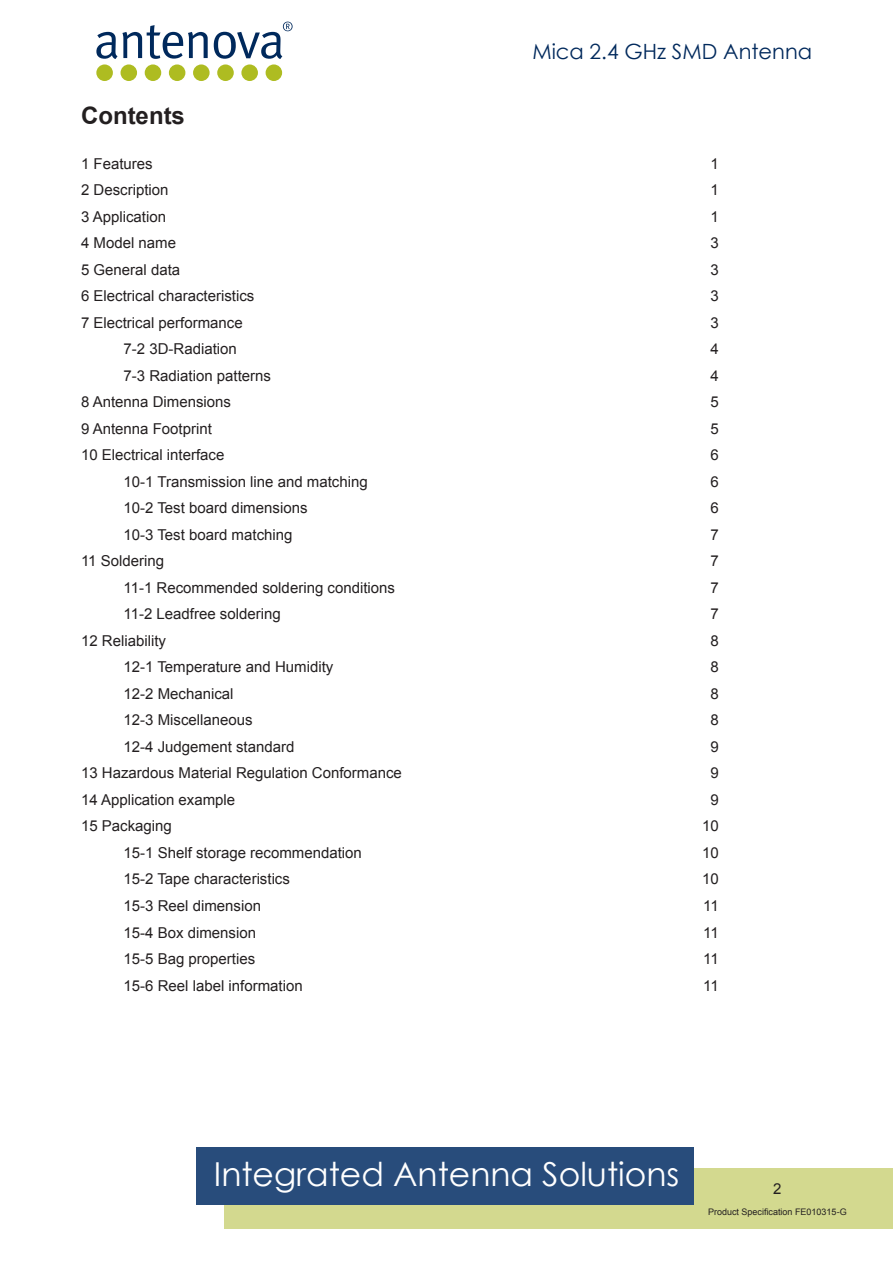
<style>
.page{position:relative;width:893px;height:1263px;background:#fff}
.page>*{position:absolute;margin:0;border:0;box-sizing:border-box;transform-origin:0 0}
.t1{font:33px "Century Gothic";color:#fff}
.t2{font:700 24px "Arial";color:#231f20}
.t3{font:21px "Century Gothic";color:#00295c}
.t4{font:15px "Arial";color:#231f20}
.t5{font:9px "Arial";color:#231f20}
</style>
<div class="page">
<svg style="left:96px;top:25px;width:112px;height:34px"></svg>
<svg style="left:214px;top:22px;width:79px;height:37px"></svg>
<div style="left:96px;top:64px;width:17px;height:17px;background:#aebc21;border-radius:50%"></div>
<div style="left:266px;top:64px;width:16px;height:17px;background:#aebc21;border-radius:50%"></div>
<div style="left:241px;top:64px;width:17px;height:17px;background:#aebc21;border-radius:50%"></div>
<div style="left:217px;top:64px;width:17px;height:17px;background:#aebc21;border-radius:50%"></div>
<div style="left:193px;top:64px;width:17px;height:17px;background:#aebc21;border-radius:50%"></div>
<div style="left:169px;top:64px;width:16px;height:17px;background:#aebc21;border-radius:50%"></div>
<div style="left:145px;top:64px;width:16px;height:17px;background:#aebc21;border-radius:50%"></div>
<div style="left:121px;top:64px;width:16px;height:17px;background:#aebc21;border-radius:50%"></div>
<div style="left:224px;top:1168px;width:669px;height:60px;background:#d3d98f"></div>
<div style="left:197px;top:1148px;width:497px;height:57px;background:#284c7b"></div>
<h3 class="t3" style="left:532px;top:37px;width:281px">Mica 2.4 GHz SMD Antenna</h3>
<h2 class="t2" style="left:81px;top:100px;width:105px">Contents</h2>
<p class="t4" style="left:81px;top:154px;width:73px">1 Features</p>
<p class="t4" style="left:710px;top:154px;width:5px">1</p>
<p class="t4" style="left:81px;top:180px;width:89px">2 Description</p>
<p class="t4" style="left:710px;top:180px;width:5px">1</p>
<p class="t4" style="left:81px;top:207px;width:87px">3 Application</p>
<p class="t4" style="left:710px;top:207px;width:5px">1</p>
<p class="t4" style="left:81px;top:233px;width:97px">4 Model name</p>
<p class="t4" style="left:710px;top:233px;width:10px">3</p>
<p class="t4" style="left:81px;top:260px;width:101px">5 General data</p>
<p class="t4" style="left:710px;top:260px;width:10px">3</p>
<p class="t4" style="left:81px;top:286px;width:175px">6 Electrical characteristics</p>
<p class="t4" style="left:710px;top:286px;width:10px">3</p>
<p class="t4" style="left:81px;top:313px;width:163px">7 Electrical performance</p>
<p class="t4" style="left:710px;top:313px;width:10px">3</p>
<p class="t4" style="left:124px;top:339px;width:115px">7-2 3D-Radiation</p>
<p class="t4" style="left:710px;top:339px;width:10px">4</p>
<p class="t4" style="left:124px;top:366px;width:149px">7-3 Radiation patterns</p>
<p class="t4" style="left:710px;top:366px;width:10px">4</p>
<p class="t4" style="left:81px;top:392px;width:152px">8 Antenna Dimensions</p>
<p class="t4" style="left:710px;top:392px;width:10px">5</p>
<p class="t4" style="left:81px;top:419px;width:132px">9 Antenna Footprint</p>
<p class="t4" style="left:710px;top:419px;width:10px">5</p>
<p class="t4" style="left:81px;top:445px;width:145px">10 Electrical interface</p>
<p class="t4" style="left:710px;top:445px;width:10px">6</p>
<p class="t4" style="left:124px;top:472px;width:246px">10-1 Transmission line and matching</p>
<p class="t4" style="left:710px;top:472px;width:10px">6</p>
<p class="t4" style="left:124px;top:498px;width:185px">10-2 Test board dimensions</p>
<p class="t4" style="left:710px;top:498px;width:10px">6</p>
<p class="t4" style="left:124px;top:525px;width:170px">10-3 Test board matching</p>
<p class="t4" style="left:710px;top:525px;width:10px">7</p>
<p class="t4" style="left:81px;top:551px;width:85px">11 Soldering</p>
<p class="t4" style="left:710px;top:551px;width:10px">7</p>
<p class="t4" style="left:124px;top:578px;width:273px">11-1 Recommended soldering conditions</p>
<p class="t4" style="left:710px;top:578px;width:10px">7</p>
<p class="t4" style="left:124px;top:604px;width:159px">11-2 Leadfree soldering</p>
<p class="t4" style="left:710px;top:604px;width:10px">7</p>
<p class="t4" style="left:81px;top:631px;width:87px">12 Reliability</p>
<p class="t4" style="left:710px;top:631px;width:10px">8</p>
<p class="t4" style="left:124px;top:657px;width:211px">12-1 Temperature and Humidity</p>
<p class="t4" style="left:710px;top:657px;width:10px">8</p>
<p class="t4" style="left:124px;top:684px;width:112px">12-2 Mechanical</p>
<p class="t4" style="left:710px;top:684px;width:10px">8</p>
<p class="t4" style="left:124px;top:710px;width:131px">12-3 Miscellaneous</p>
<p class="t4" style="left:710px;top:710px;width:10px">8</p>
<p class="t4" style="left:124px;top:737px;width:172px">12-4 Judgement standard</p>
<p class="t4" style="left:710px;top:737px;width:10px">9</p>
<p class="t4" style="left:81px;top:763px;width:322px">13 Hazardous Material Regulation Conformance</p>
<p class="t4" style="left:710px;top:763px;width:10px">9</p>
<p class="t4" style="left:81px;top:790px;width:156px">14 Application example</p>
<p class="t4" style="left:710px;top:790px;width:10px">9</p>
<p class="t4" style="left:81px;top:816px;width:92px">15 Packaging</p>
<p class="t4" style="left:702px;top:816px;width:18px">10</p>
<p class="t4" style="left:124px;top:843px;width:240px">15-1 Shelf storage recommendation</p>
<p class="t4" style="left:702px;top:843px;width:18px">10</p>
<p class="t4" style="left:124px;top:869px;width:168px">15-2 Tape characteristics</p>
<p class="t4" style="left:702px;top:869px;width:18px">10</p>
<p class="t4" style="left:124px;top:896px;width:139px">15-3 Reel dimension</p>
<p class="t4" style="left:703px;top:896px;width:13px">11</p>
<p class="t4" style="left:124px;top:922px;width:134px">15-4 Box dimension</p>
<p class="t4" style="left:703px;top:922px;width:13px">11</p>
<p class="t4" style="left:124px;top:949px;width:133px">15-5 Bag properties</p>
<p class="t4" style="left:703px;top:949px;width:13px">11</p>
<p class="t4" style="left:124px;top:975px;width:181px">15-6 Reel label information</p>
<p class="t4" style="left:703px;top:975px;width:13px">11</p>
<h1 class="t1" style="left:214px;top:1150px;width:467px">Integrated Antenna Solutions</h1>
<p class="t5" style="left:708px;top:1206px;width:140px">Product Specification FE010315-G</p>
</div>
